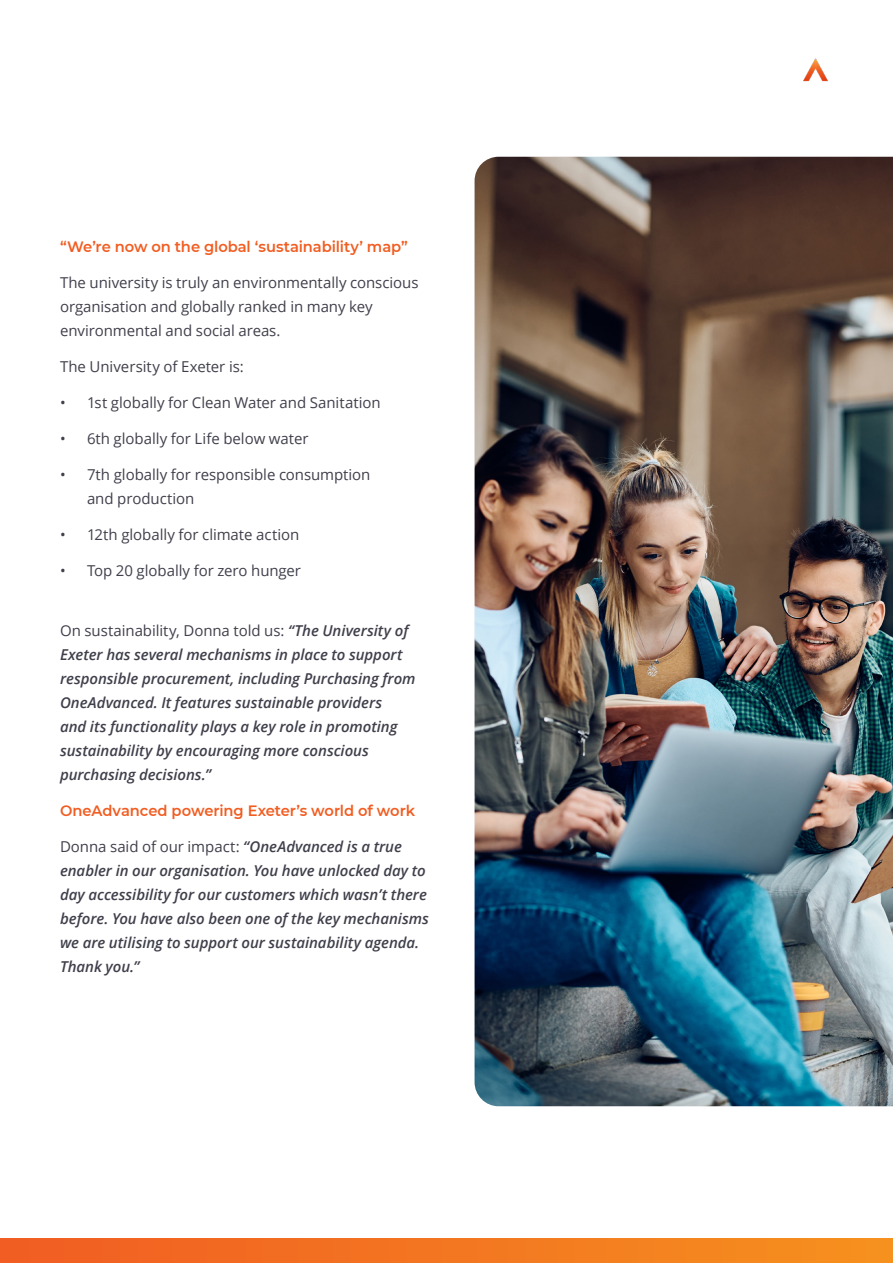
<style>
.page{position:relative;width:893px;height:1263px;background:#fff}
.page>*{position:absolute;margin:0;border:0;box-sizing:border-box;transform-origin:0 0}
.t1{font:italic 600 15px/24px "Open Sans";letter-spacing:-.005em;color:#40404c}
.t2{font:15px/24px "Open Sans";letter-spacing:-.005em;color:#40404c}
.t3{font:600 15px "Montserrat";letter-spacing:-.005em;color:#f15d22}
.s1{font-weight:400;font-style:normal}
</style>
<div class="page">
<img style="left:475px;top:157px;width:418px;height:949px">
<img style="left:803px;top:58px;width:25px;height:24px">
<div style="left:0;top:1239px;width:893px;height:24px;background:linear-gradient(to right,#f15c23,#f6901e)"></div>
<p class="t3" style="left:60px;top:236px;width:349px">“We’re now on the global ‘sustainability’ map”</p>
<p class="t2" style="left:60px;top:270px;width:360px">The university is truly an environmentally conscious organisation and globally ranked in many key environmental and social areas.</p>
<p class="t2" style="left:60px;top:354px;width:185px">The University of Exeter is:</p>
<p class="t2" style="left:60px;top:390px;width:322px">• 1st globally for Clean Water and Sanitation</p>
<p class="t2" style="left:60px;top:426px;width:250px">• 6th globally for Life below water</p>
<p class="t2" style="left:87px;top:462px;width:285px;text-indent:-27px">• 7th globally for responsible consumption and production</p>
<p class="t2" style="left:60px;top:522px;width:241px">• 12th globally for climate action</p>
<p class="t2" style="left:60px;top:558px;width:243px">• Top 20 globally for zero hunger</p>
<p class="t1" style="left:60px;top:618px;width:357px"><span class="s1">On sustainability, Donna told us:</span> “The University of Exeter has several mechanisms in place to support responsible procurement, including Purchasing from OneAdvanced. It features sustainable providers<br>and its functionality plays a key role in promoting sustainability by encouraging more conscious purchasing decisions.”</p>
<p class="t3" style="left:60px;top:800px;width:357px">OneAdvanced powering Exeter’s world of work</p>
<p class="t1" style="left:60px;top:834px;width:370px"><span class="s1">Donna said of our impact:</span> “OneAdvanced is a true enabler in our organisation. You have unlocked day to day accessibility for our customers which wasn’t there before. You have also been one of the key mechanisms we are utilising to support our sustainability agenda.<br>Thank you.”</p>
</div>
